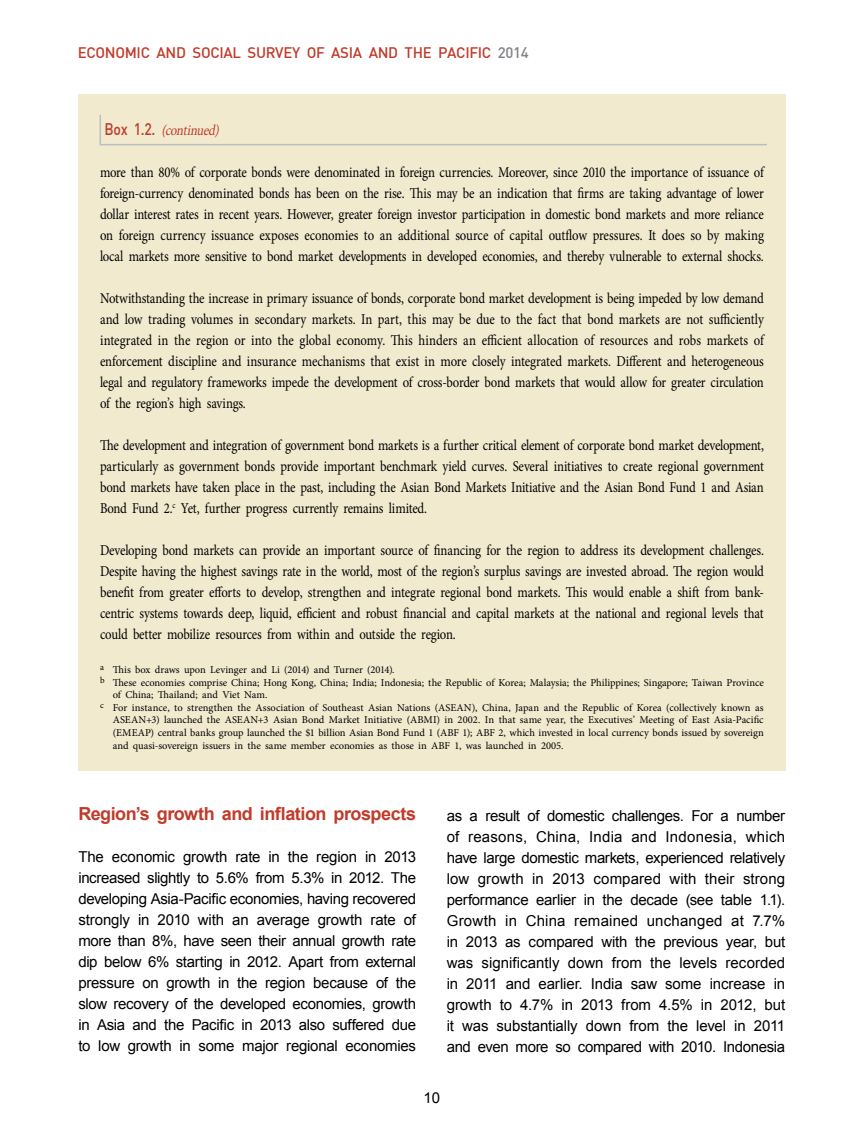
<style>
.page{position:relative;width:864px;height:1134px;background:#fff}
.page>*{position:absolute;margin:0;border:0;box-sizing:border-box;transform-origin:0 0}
.t1{font:700 18px "Arial";letter-spacing:-.03em;color:#c03b2b}
.t2{font:15px/21px "Minion Pro";letter-spacing:-.02em;color:#000;text-align:justify;scale:.85 1}
.t3{font:15px/21px "Arial";letter-spacing:-.02em;color:#000;text-align:justify}
.t4{font:500 15px "DIN";letter-spacing:-.025em;color:#c03b2b}
.t5{font:italic 15px "Minion Pro";color:#c03b2b;scale:.85 1}
.t6{font:10.5px "Minion Pro";letter-spacing:-.005em;color:#000}
.s1{color:#808285}
.s2{font-family:"DIN";font-weight:500;font-style:normal;font-size:16.5px}
</style>
<div class="page">
<div style="left:78px;top:94px;width:708px;height:677px;background:#f1eacf"></div>
<svg style="left:100px;top:115px;width:1px;height:29px"></svg>
<hr style="left:100px;top:144px;width:667px;height:1px;background:#bcbec0">
<p class="t4" style="left:78px;top:43px;width:452px">ECONOMIC AND SOCIAL SURVEY OF ASIA AND THE PACIFIC <span class="s1">2014</span></p>
<p class="t5" style="left:105px;top:120px;width:140px"><span class="s2">B O X 1 . 2 .</span> (continued)</p>
<p class="t2" style="left:100px;top:162px;width:783px">more than 80% of corporate bonds were denominated in foreign currencies. Moreover, since 2010 the importance of issuance of foreign-currency denominated bonds has been on the rise. This may be an indication that firms are taking advantage of lower dollar interest rates in recent years. However, greater foreign investor participation in domestic bond markets and more reliance on foreign currency issuance exposes economies to an additional source of capital outflow pressures. It does so by making local markets more sensitive to bond market developments in developed economies, and thereby vulnerable to external shocks.</p>
<p class="t2" style="left:100px;top:288px;width:783px">Notwithstanding the increase in primary issuance of bonds, corporate bond market development is being impeded by low demand and low trading volumes in secondary markets. In part, this may be due to the fact that bond markets are not sufficiently integrated in the region or into the global economy. This hinders an efficient allocation of resources and robs markets of enforcement discipline and insurance mechanisms that exist in more closely integrated markets. Different and heterogeneous legal and regulatory frameworks impede the development of cross-border bond markets that would allow for greater circulation of the region’s high savings.</p>
<p class="t2" style="left:100px;top:435px;width:783px">The development and integration of government bond markets is a further critical element of corporate bond market development, particularly as government bonds provide important benchmark yield curves. Several initiatives to create regional government bond markets have taken place in the past, including the Asian Bond Markets Initiative and the Asian Bond Fund 1 and Asian Bond Fund 2.<sup>c</sup> Yet, further progress currently remains limited.</p>
<p class="t2" style="left:100px;top:540px;width:783px">Developing bond markets can provide an important source of financing for the region to address its development challenges.<br>Despite having the highest savings rate in the world, most of the region’s surplus savings are invested abroad. The region would benefit from greater efforts to develop, strengthen and integrate regional bond markets. This would enable a shift from bank&shy;centric systems towards deep, liquid, efficient and robust financial and capital markets at the national and regional levels that could better mobilize resources from within and outside the region.</p>
<p class="t6" style="left:100px;top:663px;width:296px"><sup>a</sup> This box draws upon Levinger and Li (2014) and Turner (2014).</p>
<p class="t6" style="left:100px;top:675px;width:665px"><sup>b</sup> These economies comprise China; Hong Kong, China; India; Indonesia; the Republic of Korea; Malaysia; the Philippines; Singapore; Taiwan Province</p>
<p class="t6" style="left:113px;top:688px;width:156px">of China; Thailand; and Viet Nam.</p>
<p class="t6" style="left:100px;top:700px;width:665px"><sup>c</sup> For instance, to strengthen the Association of Southeast Asian Nations (ASEAN), China, Japan and the Republic of Korea (collectively known as</p>
<p class="t6" style="left:113px;top:713px;width:652px">ASEAN+3) launched the ASEAN+3 Asian Bond Market Initiative (ABMI) in 2002. In that same year, the Executives’ Meeting of East Asia-Pacific</p>
<p class="t6" style="left:113px;top:726px;width:653px">(EMEAP) central banks group launched the $1 billion Asian Bond Fund 1 (ABF 1); ABF 2, which invested in local currency bonds issued by sovereign</p>
<p class="t6" style="left:113px;top:738px;width:452px">and quasi-sovereign issuers in the same member economies as those in ABF 1, was launched in 2005.</p>
<p class="t1" style="left:78px;top:802px;width:339px">Region’s growth and inflation prospects</p>
<p class="t3" style="left:78px;top:846px;width:339px">The economic growth rate in the region in 2013 increased slightly to 5.6% from 5.3% in 2012. The developing Asia-Pacific economies, having recovered strongly in 2010 with an average growth rate of more than 8%, have seen their annual growth rate dip below 6% starting in 2012. Apart from external pressure on growth in the region because of the slow recovery of the developed economies, growth in Asia and the Pacific in 2013 also suffered due to low growth in some major regional economies</p>
<p class="t3" style="left:447px;top:805px;width:340px">as a result of domestic challenges. For a number of reasons, China, India and Indonesia, which have large domestic markets, experienced relatively low growth in 2013 compared with their strong performance earlier in the decade (see table 1.1).<br>Growth in China remained unchanged at 7.7% in 2013 as compared with the previous year, but was significantly down from the levels recorded in 2011 and earlier. India saw some increase in growth to 4.7% in 2013 from 4.5% in 2012, but it was substantially down from the level in 2011 and even more so compared with 2010. Indonesia</p>
<p class="t3" style="left:424px;top:1088px;width:18px">10</p>
</div>
